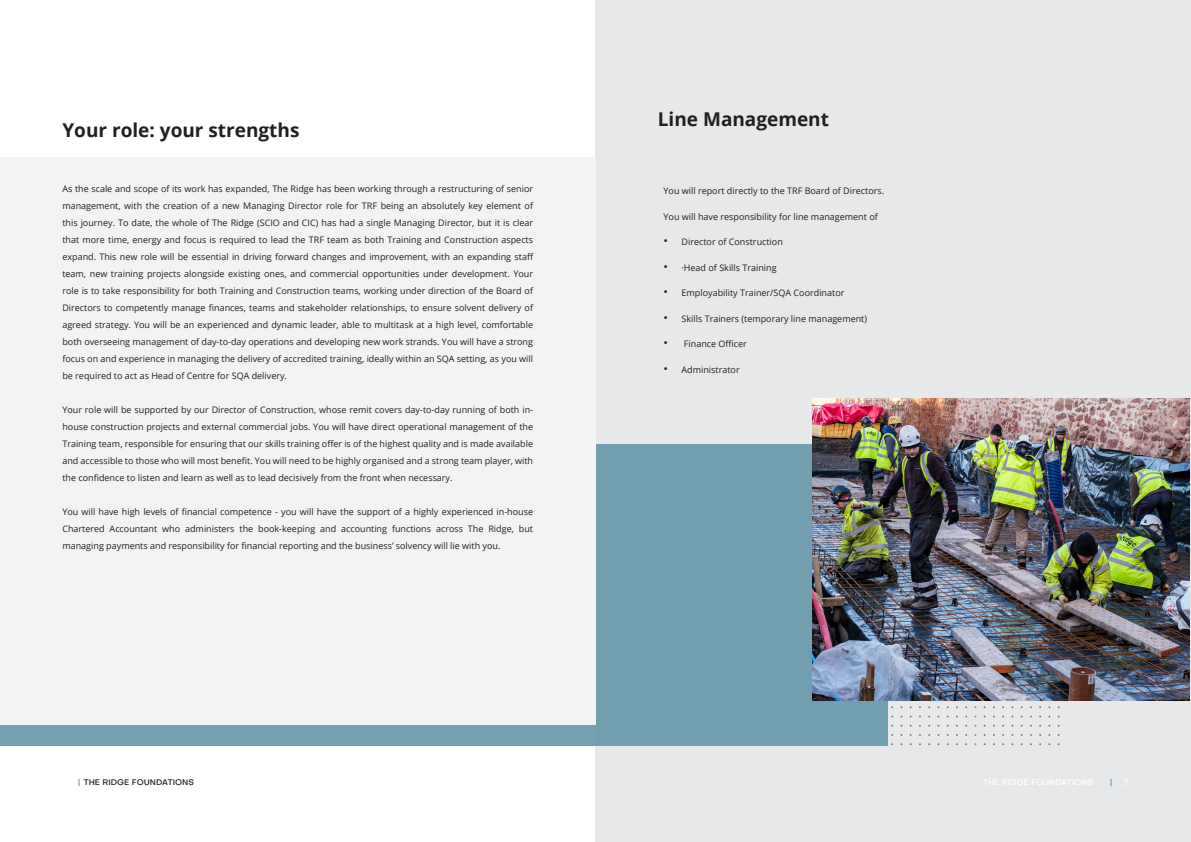
<style>
.page{position:relative;width:1191px;height:842px;background:#fff}
.page>*{position:absolute;margin:0;border:0;box-sizing:border-box;transform-origin:0 0}
.t1{font:700 19px "Open Sans";color:#231f20}
.t2{font:9px/17px "Open Sans";color:#231f20;text-align:justify}
.t3{font:500 8px "Objectivity";color:#231f20}
.s1{font-size:12px}
</style>
<div class="page">
<div style="left:595px;top:0;width:596px;height:842px;background:#e7e8e9"></div>
<div style="left:0;top:444px;width:887px;height:302px;background:#729faf"></div>
<div style="left:0;top:157px;width:595px;height:567px;background:#f2f3f4"></div>
<img style="left:812px;top:398px;width:377px;height:302px">
<p class="t1" style="left:62px;top:116px;width:238px">Your role: your strengths</p>
<p class="t2" style="left:62px;top:180px;width:472px">As the scale and scope of its work has expanded, The Ridge has been working through a restructuring of senior management, with the creation of a new Managing Director role for TRF being an absolutely key element of this journey. To date, the whole of The Ridge (SCIO and CIC) has had a single Managing Director, but it is clear that more time, energy and focus is required to lead the TRF team as both Training and Construction aspects expand. This new role will be essential in driving forward changes and improvement, with an expanding staff team, new training projects alongside existing ones, and commercial opportunities under development. Your role is to take responsibility for both Training and Construction teams, working under direction of the Board of Directors to competently manage finances, teams and stakeholder relationships, to ensure solvent delivery of agreed strategy. You will be an experienced and dynamic leader, able to multitask at a high level, comfortable both overseeing management of day-to-day operations and developing new work strands. You will have a strong focus on and experience in managing the delivery of accredited training, ideally within an SQA setting, as you will be required to act as Head of Centre for SQA delivery.</p>
<p class="t2" style="left:62px;top:401px;width:472px">Your role will be supported by our Director of Construction, whose remit covers day-to-day running of both in&shy;house construction projects and external commercial jobs. You will have direct operational management of the Training team, responsible for ensuring that our skills training offer is of the highest quality and is made available and accessible to those who will most benefit. You will need to be highly organised and a strong team player, with the confidence to listen and learn as well as to lead decisively from the front when necessary.</p>
<p class="t2" style="left:62px;top:503px;width:472px">You will have high levels of financial competence - you will have the support of a highly experienced in-house Chartered Accountant who administers the book-keeping and accounting functions across The Ridge, but managing payments and responsibility for financial reporting and the business’ solvency will lie with you.</p>
<p class="t3" style="left:84px;top:777px;width:112px">THE RIDGE FOUNDATIONS</p>
<p class="t1" style="left:658px;top:105px;width:173px">Line Management</p>
<p class="t2" style="left:663px;top:182px;width:222px">You will report directly to the TRF Board of Directors.</p>
<p class="t2" style="left:663px;top:207px;width:216px">You will have responsibility for line management of</p>
<p class="t2" style="left:663px;top:233px;width:121px"><span class="s1">•</span> Director of Construction</p>
<p class="t2" style="left:663px;top:258px;width:115px"><span class="s1">•</span> ·Head of Skills Training</p>
<p class="t2" style="left:663px;top:284px;width:182px"><span class="s1">•</span> Employability Trainer/SQA Coordinator</p>
<p class="t2" style="left:663px;top:309px;width:205px"><span class="s1">•</span> Skills Trainers (temporary line management)</p>
<p class="t2" style="left:663px;top:335px;width:85px"><span class="s1">•</span> Finance Officer</p>
<p class="t2" style="left:663px;top:361px;width:78px"><span class="s1">•</span> Administrator</p>
</div>
